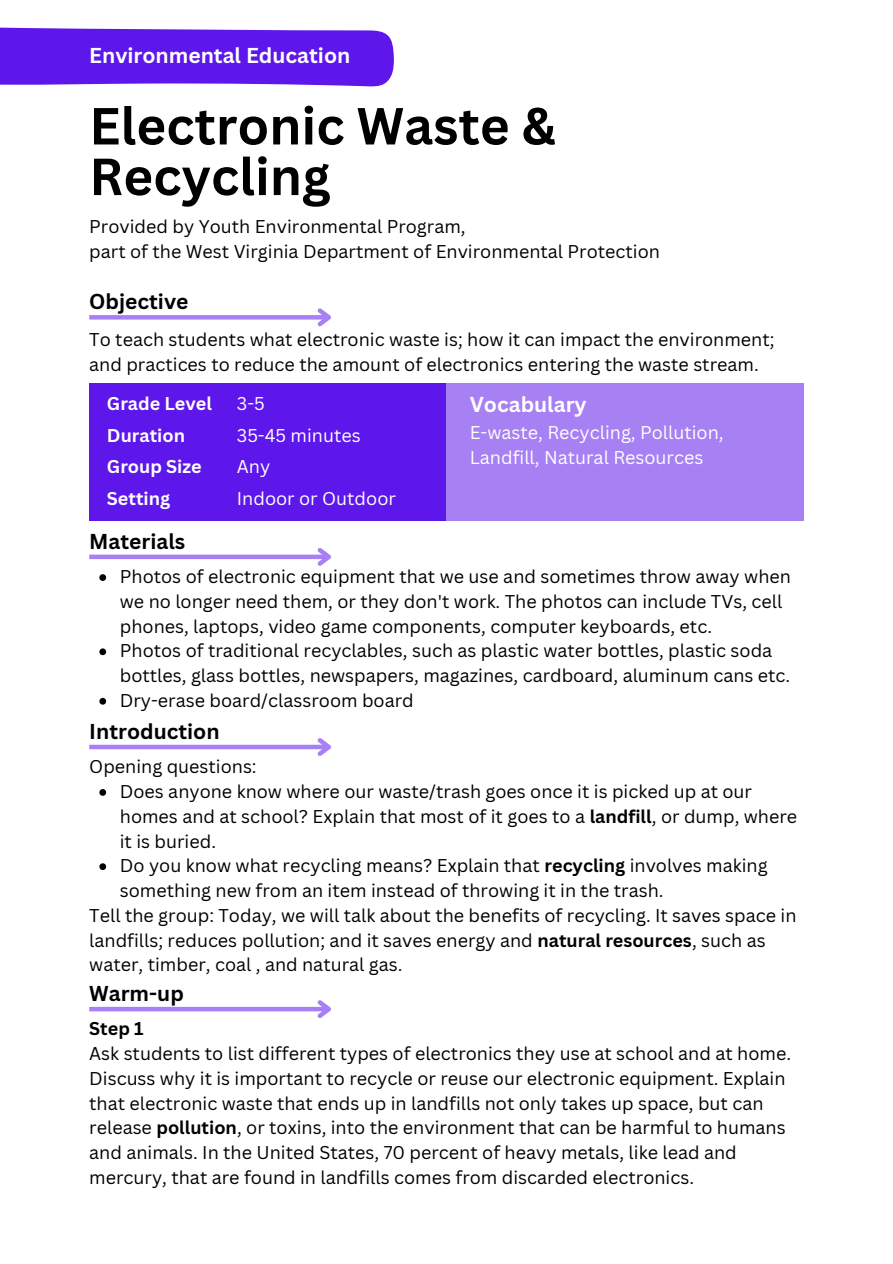
<style>
.page{position:relative;width:893px;height:1264px;background:#fff}
.page>*{position:absolute;margin:0;border:0;box-sizing:border-box;transform-origin:0 0}
.t1{font:700 51px/50.6px "Canva Sans";color:#000}
.t2{font:700 21px "Canva Sans";color:#000}
.t3{font:700 21px "Canva Sans";color:#fff}
.t4{font:18px/24.8px "Canva Sans";color:#000}
.t5{font:18px/24.8px "Canva Sans";color:#fff}
.t6{font:700 18px "Canva Sans";color:#fff}
.t7{font:700 18px "Canva Sans";color:#000}
.s1{font-weight:700}
</style>
<div class="page">
<svg style="left:0;top:27px;width:394px;height:60px;background:#6c2cec"></svg>
<hr style="left:89px;top:315px;width:240px;height:4px;background:#a780f4">
<svg style="left:313px;top:308px;width:18px;height:19px"></svg>
<div style="left:89px;top:383px;width:380px;height:137px;background:#5e17eb"></div>
<div style="left:446px;top:383px;width:357px;height:137px;background:#a780f4"></div>
<div style="left:89px;top:744px;width:240px;height:5px;background:#a780f4"></div>
<svg style="left:313px;top:738px;width:18px;height:18px"></svg>
<div style="left:89px;top:1006px;width:240px;height:5px;background:#a780f4"></div>
<svg style="left:313px;top:1000px;width:18px;height:18px"></svg>
<svg style="left:99px;top:574px;width:7px;height:7px"></svg>
<svg style="left:99px;top:648px;width:7px;height:7px"></svg>
<svg style="left:99px;top:698px;width:7px;height:6px"></svg>
<svg style="left:99px;top:789px;width:7px;height:6px"></svg>
<svg style="left:99px;top:863px;width:7px;height:7px"></svg>
<div style="left:89px;top:554px;width:240px;height:5px;background:#a780f4"></div>
<svg style="left:313px;top:548px;width:18px;height:18px"></svg>
<p class="t3" style="left:89px;top:40px;width:262px">Environmental Education</p>
<p class="t1" style="left:89px;top:99px;width:468px">Electronic Waste &amp;<br>Recycling</p>
<p class="t4" style="left:89px;top:214px;width:378px">Provided by Youth Environmental Program,</p>
<p class="t4" style="left:89px;top:239px;width:572px">part of the West Virginia Department of Environmental Protection</p>
<p class="t2" style="left:89px;top:287px;width:101px">Objective</p>
<p class="t4" style="left:89px;top:326px;width:686px">To teach students what electronic waste is; how it can impact the environment; and practices to reduce the amount of electronics entering the waste stream.</p>
<p class="t6" style="left:107px;top:390px;width:106px">Grade Level</p>
<p class="t5" style="left:237px;top:390px;width:29px">3-5</p>
<p class="t3" style="left:469px;top:389px;width:118px">Vocabulary</p>
<p class="t6" style="left:107px;top:422px;width:80px">Duration</p>
<p class="t5" style="left:237px;top:422px;width:125px">35-45 minutes</p>
<p class="t6" style="left:107px;top:454px;width:96px">Group Size</p>
<p class="t5" style="left:237px;top:454px;width:35px">Any</p>
<p class="t6" style="left:107px;top:486px;width:65px">Setting</p>
<p class="t5" style="left:237px;top:486px;width:160px">Indoor or Outdoor</p>
<p class="t5" style="left:469px;top:420px;width:255px">E-waste, Recycling, Pollution,<br>Landfill, Natural Resources</p>
<p class="t2" style="left:89px;top:526px;width:98px">Materials</p>
<p class="t4" style="left:120px;top:564px;width:672px">Photos of electronic equipment that we use and sometimes throw away when we no longer need them, or they don't work. The photos can include TVs, cell phones, laptops, video game components, computer keyboards, etc.</p>
<p class="t4" style="left:120px;top:638px;width:672px">Photos of traditional recyclables, such as plastic water bottles, plastic soda bottles, glass bottles, newspapers, magazines, cardboard, aluminum cans etc.</p>
<p class="t4" style="left:120px;top:687px;width:295px">Dry-erase board/classroom board</p>
<p class="t2" style="left:89px;top:716px;width:132px">Introduction</p>
<p class="t4" style="left:89px;top:754px;width:169px">Opening questions:</p>
<p class="t4" style="left:120px;top:778px;width:679px">Does anyone know where our waste/trash goes once it is picked up at our homes and at school? Explain that most of it goes to a <span class="s1">landfill</span>, or dump, where it is buried.</p>
<p class="t4" style="left:120px;top:853px;width:649px">Do you know what recycling means? Explain that <span class="s1">recycling</span> involves making something new from an item instead of throwing it in the trash.</p>
<p class="t4" style="left:89px;top:902px;width:708px">Tell the group: Today, we will talk about the benefits of recycling. It saves space in landfills; reduces pollution; and it saves energy and <span class="s1">natural resources</span>, such as water, timber, coal , and natural gas.</p>
<p class="t2" style="left:89px;top:978px;width:96px">Warm-up</p>
<p class="t7" style="left:89px;top:1016px;width:56px">Step 1</p>
<p class="t4" style="left:89px;top:1040px;width:703px">Ask students to list different types of electronics they use at school and at home.<br>Discuss why it is important to recycle or reuse our electronic equipment. Explain that electronic waste that ends up in landfills not only takes up space, but can release <span class="s1">pollution</span>, or toxins, into the environment that can be harmful to humans and animals. In the United States, 70 percent of heavy metals, like lead and mercury, that are found in landfills comes from discarded electronics.</p>
</div>
